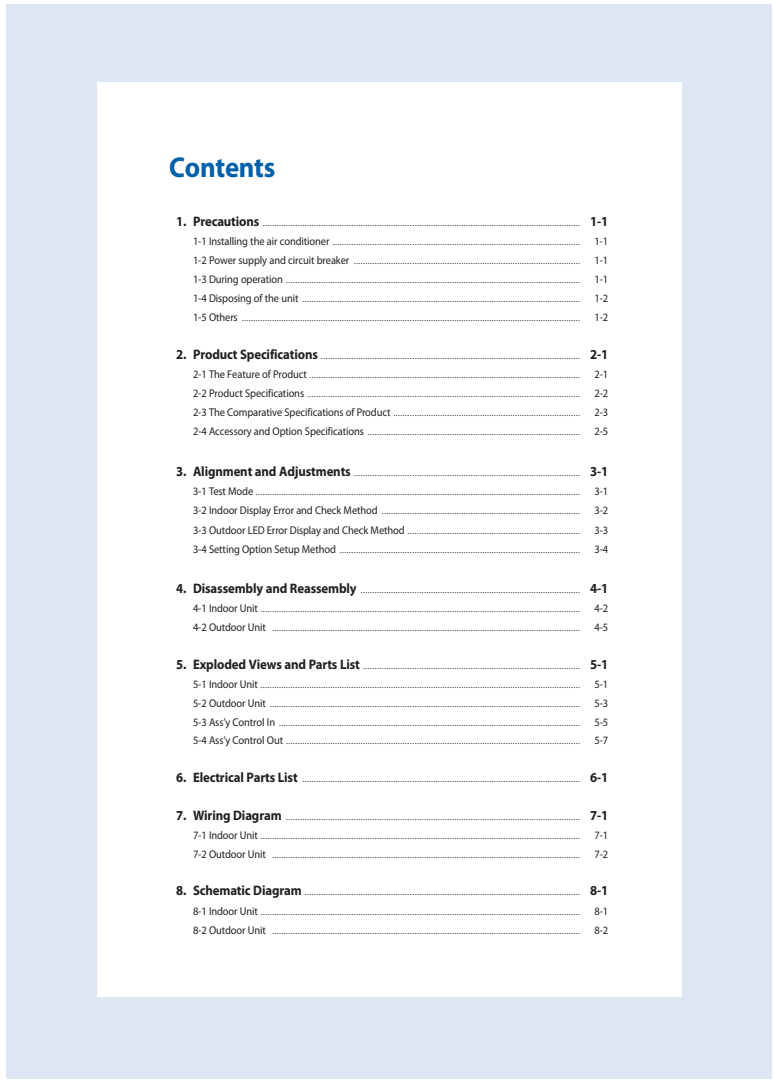
<style>
.page{position:relative;width:775px;height:1085px;background:#fff}
.page>*{position:absolute;margin:0;border:0;box-sizing:border-box;transform-origin:0 0}
._1__제목{font:700 28.75px "Myriad Pro";letter-spacing:-.01em;color:#0161aa;scale:.93 1}
.본문{font:11.25px "Myriad Pro";color:#231f20;scale:.93 1}
.본문-2{font:8.75px "Myriad Pro";color:#231f20}
.s1{font-weight:700;font-size:13.75px;color:#fff}
.s2{font-weight:700;font-size:13.75px}
.s3{font-size:11.25px}
</style>
<div class="page">
<div style="left:6px;top:4px;width:766px;height:1074px;background:#dfe6f3"></div>
<div style="left:97px;top:82px;width:584px;height:915px;background:#fff"></div>
<p class="_1__제목" style="left:169px;top:149px;width:116px">Contents</p>
<p class="본문-2" style="left:169px;top:218px;width:440px"><span class="s1">1</span><span class="s2">1. Precautions</span> ........................................................................................................................................ <span class="s2">1-1</span></p>
<p class="본문-2" style="left:193px;top:237px;width:417px"><span class="s3">1-1 Installing the air conditioner</span> .......................................................................................................... <span class="s3">1-1</span></p>
<p class="본문-2" style="left:193px;top:256px;width:388px"><span class="s3">1-2 Power supply and circuit breaker</span> .................................................................................................</p>
<p class="본문" style="left:594px;top:253px;width:16px">1-1</p>
<p class="본문-2" style="left:193px;top:275px;width:417px"><span class="s3">1-3 During operation</span> .............................................................................................................................. <span class="s3">1-1</span></p>
<p class="본문-2" style="left:193px;top:293px;width:417px"><span class="s3">1-4 Disposing of the unit</span> ....................................................................................................................... <span class="s3">1-2</span></p>
<p class="본문-2" style="left:193px;top:312px;width:417px"><span class="s3">1-5 Others</span> ................................................................................................................................................. <span class="s3">1-2</span></p>
<p class="본문-2" style="left:169px;top:350px;width:440px"><span class="s1">1</span><span class="s2">2. Product Specifications</span> ............................................................................................................... <span class="s2">2-1</span></p>
<p class="본문-2" style="left:193px;top:369px;width:417px"><span class="s3">2-1 The Feature of Product</span> .................................................................................................................... <span class="s3">2-1</span></p>
<p class="본문-2" style="left:193px;top:388px;width:417px"><span class="s3">2-2 Product Specifications</span> ..................................................................................................................... <span class="s3">2-2</span></p>
<p class="본문-2" style="left:193px;top:408px;width:417px"><span class="s3">2-3 The Comparative Specifications of Product</span> ................................................................................ <span class="s3">2-3</span></p>
<p class="본문-2" style="left:193px;top:427px;width:417px"><span class="s3">2-4 Accessory and Option Specifications</span> ........................................................................................... <span class="s3">2-5</span></p>
<p class="본문-2" style="left:169px;top:467px;width:440px"><span class="s1">1</span><span class="s2">3. Alignment and Adjustments</span> ................................................................................................. <span class="s2">3-1</span></p>
<p class="본문-2" style="left:193px;top:486px;width:417px"><span class="s3">3-1 Test Mode</span> ........................................................................................................................................... <span class="s3">3-1</span></p>
<p class="본문-2" style="left:193px;top:505px;width:417px"><span class="s3">3-2 Indoor Display Error and Check Method</span> ..................................................................................... <span class="s3">3-2</span></p>
<p class="본문-2" style="left:193px;top:525px;width:417px"><span class="s3">3-3 Outdoor LED Error Display and Check Method</span> .......................................................................... <span class="s3">3-3</span></p>
<p class="본문-2" style="left:193px;top:544px;width:417px"><span class="s3">3-4 Setting Option Setup Method</span> ....................................................................................................... <span class="s3">3-4</span></p>
<p class="본문-2" style="left:169px;top:584px;width:440px"><span class="s1">1</span><span class="s2">4. Disassembly and Reassembly</span> .............................................................................................. <span class="s2">4-1</span></p>
<p class="본문-2" style="left:193px;top:603px;width:417px"><span class="s3">4-1 Indoor Unit</span> ......................................................................................................................................... <span class="s3">4-2</span></p>
<p class="본문-2" style="left:193px;top:622px;width:417px"><span class="s3">4-2 Outdoor Unit</span> .................................................................................................................................... <span class="s3">4-5</span></p>
<p class="본문-2" style="left:169px;top:660px;width:440px"><span class="s1">1</span><span class="s2">5. Exploded Views and Parts List</span> ............................................................................................. <span class="s2">5-1</span></p>
<p class="본문-2" style="left:193px;top:679px;width:417px"><span class="s3">5-1 Indoor Unit</span> ......................................................................................................................................... <span class="s3">5-1</span></p>
<p class="본문-2" style="left:193px;top:698px;width:417px"><span class="s3">5-2 Outdoor Unit</span> ..................................................................................................................................... <span class="s3">5-3</span></p>
<p class="본문-2" style="left:193px;top:717px;width:417px"><span class="s3">5-3 Ass’y Control In</span> ................................................................................................................................. <span class="s3">5-5</span></p>
<p class="본문-2" style="left:193px;top:736px;width:417px"><span class="s3">5-4 Ass’y Control Out</span> .............................................................................................................................. <span class="s3">5-7</span></p>
<p class="본문-2" style="left:169px;top:773px;width:440px"><span class="s1">1</span><span class="s2">6. Electrical Parts List</span> ....................................................................................................................... <span class="s2">6-1</span></p>
<p class="본문-2" style="left:169px;top:811px;width:440px"><span class="s1">1</span><span class="s2">7. Wiring Diagram</span> .............................................................................................................................. <span class="s2">7-1</span></p>
<p class="본문-2" style="left:193px;top:830px;width:417px"><span class="s3">7-1 Indoor Unit</span> ......................................................................................................................................... <span class="s3">7-1</span></p>
<p class="본문-2" style="left:193px;top:849px;width:417px"><span class="s3">7-2 Outdoor Unit</span> .................................................................................................................................... <span class="s3">7-2</span></p>
<p class="본문-2" style="left:169px;top:886px;width:440px"><span class="s1">1</span><span class="s2">8. Schematic Diagram</span> ...................................................................................................................... <span class="s2">8-1</span></p>
<p class="본문-2" style="left:193px;top:906px;width:417px"><span class="s3">8-1 Indoor Unit</span> ......................................................................................................................................... <span class="s3">8-1</span></p>
<p class="본문-2" style="left:193px;top:925px;width:417px"><span class="s3">8-2 Outdoor Unit</span> .................................................................................................................................... <span class="s3">8-2</span></p>
</div>
